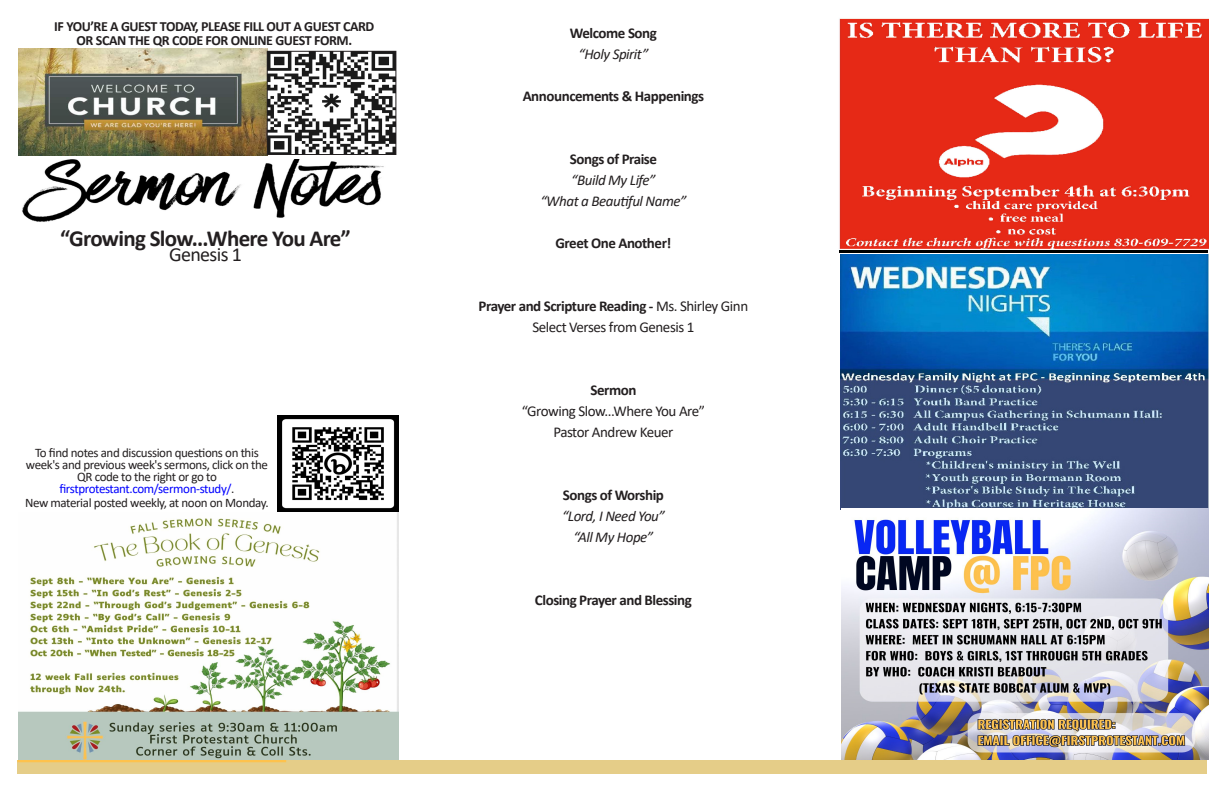
<style>
.page{position:relative;width:1224px;height:792px;background:#fff}
.page>*{position:absolute;margin:0;border:0;box-sizing:border-box;transform-origin:0 0}
.t1{font:700 23px "Calibri";letter-spacing:-.03em;color:#231f20}
.t2{font:20px "Calibri";letter-spacing:-.03em;color:#231f20}
.t3{font:700 15px "Calibri";letter-spacing:-.03em;color:#231f20}
.t4{font:italic 15px "Calibri";letter-spacing:-.03em;color:#231f20}
.t5{font:15px "Calibri";letter-spacing:-.03em;color:#231f20}
.t6{font:700 14px "Calibri";letter-spacing:-.03em;color:#231f20}
.t7{font:13px/12px "Calibri";letter-spacing:-.03em;color:#231f20;text-align:center}
.t8{font:13px "Calibri";letter-spacing:-.03em;color:#00f}
.s1{color:#231f20}
.s2{font-weight:400}
</style>
<div class="page">
<img style="left:18px;top:49px;width:249px;height:107px">
<img style="left:269px;top:53px;width:125px;height:100px">
<div style="left:267px;top:51px;width:129px;height:104px;border:1px solid #231f20"></div>
<img style="left:22px;top:160px;width:362px;height:62px">
<img style="left:278px;top:416px;width:121px;height:96px">
<img style="left:18px;top:512px;width:381px;height:248px">
<div style="left:17px;top:760px;width:1190px;height:14px;background:#e5cd88"></div>
<hr style="left:17px;top:760px;width:269px;height:2px;background:#fec24c">
<img style="left:839px;top:18px;width:369px;height:232px">
<img style="left:841px;top:255px;width:367px;height:505px">
<hr style="left:840px;top:251px;width:368px;height:2px;background:#000">
<p class="t6" style="left:54px;top:17px;width:322px">IF YOU’RE A GUEST TODAY, PLEASE FILL OUT A GUEST CARD</p>
<p class="t6" style="left:77px;top:31px;width:277px">OR SCAN THE QR CODE FOR ONLINE GUEST FORM.</p>
<p class="t1" style="left:60px;top:222px;width:292px">“Growing Slow...Where You Are”</p>
<p class="t2" style="left:169px;top:241px;width:75px">Genesis 1</p>
<p class="t7" style="left:26px;top:446px;width:243px">To find notes and discussion questions on this week's and previous week's sermons, click on the<br>QR code to the right or go to</p>
<p class="t8" style="left:59px;top:480px;width:177px">firstprotestant.com/sermon-study/<span class="s1">.</span></p>
<p class="t7" style="left:25px;top:496px;width:245px">New material posted weekly, at noon on Monday.</p>
<p class="t3" style="left:570px;top:23px;width:89px">Welcome Song</p>
<p class="t4" style="left:579px;top:44px;width:71px">“Holy Spirit”</p>
<p class="t3" style="left:523px;top:86px;width:183px">Announcements &amp; Happenings</p>
<p class="t3" style="left:570px;top:149px;width:89px">Songs of Praise</p>
<p class="t4" style="left:571px;top:170px;width:86px">“Build My Life”</p>
<p class="t4" style="left:540px;top:191px;width:148px">“What a Beautiful Name”</p>
<p class="t3" style="left:555px;top:233px;width:118px">Greet One Another!</p>
<p class="t3" style="left:479px;top:296px;width:271px">Prayer and Scripture Reading - <span class="s2">Ms. Shirley Ginn</span></p>
<p class="t5" style="left:532px;top:317px;width:163px">Select Verses from Genesis 1</p>
<p class="t3" style="left:590px;top:380px;width:48px">Sermon</p>
<p class="t5" style="left:522px;top:401px;width:185px">“Growing Slow...Where You Are”</p>
<p class="t5" style="left:553px;top:422px;width:122px">Pastor Andrew Keuer</p>
<p class="t3" style="left:563px;top:485px;width:103px">Songs of Worship</p>
<p class="t4" style="left:562px;top:506px;width:104px">“Lord, I Need You”</p>
<p class="t4" style="left:574px;top:527px;width:81px">“All My Hope”</p>
<p class="t3" style="left:535px;top:590px;width:158px">Closing Prayer and Blessing</p>
</div>
